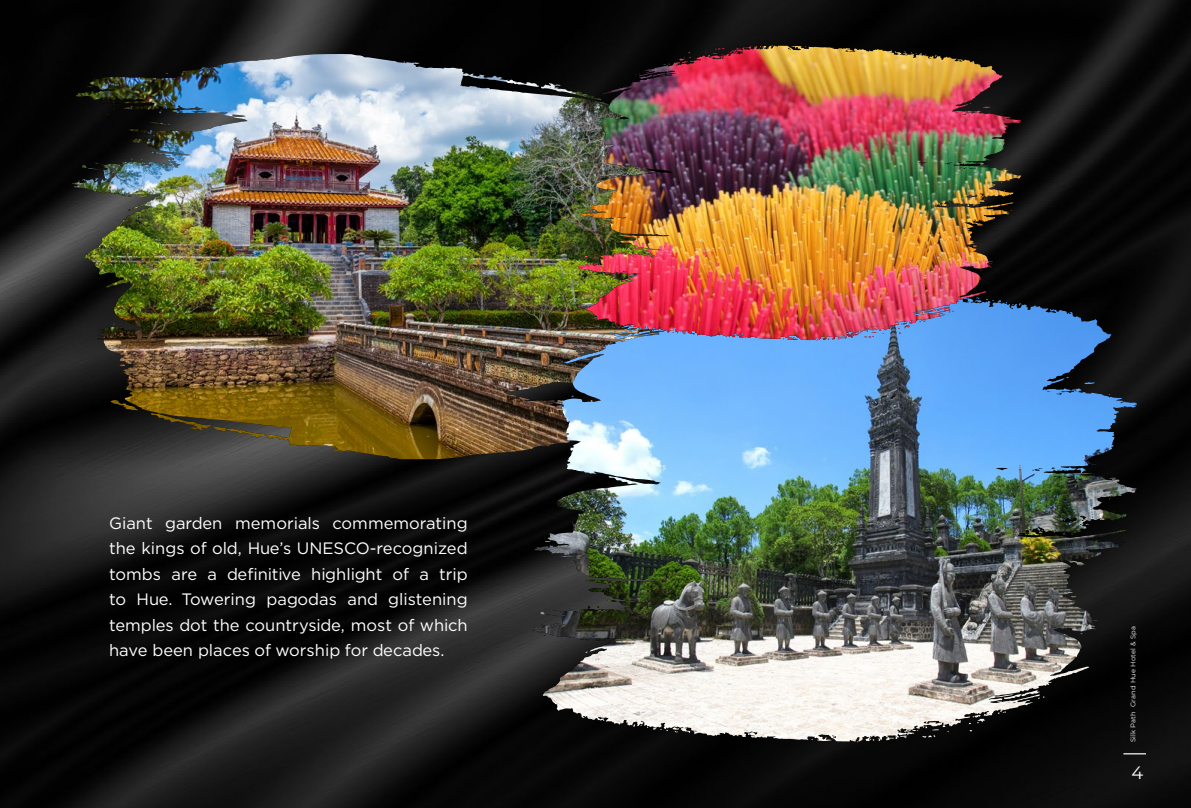
<style>
.page{position:relative;width:1191px;height:808px;background:#fff}
.page>*{position:absolute;margin:0;border:0;box-sizing:border-box;transform-origin:0 0}
.t1{font:17.85px "Montserrat";color:#fff}
.t2{font:16.5px/25.5px "Gotham";color:#fff;text-align:justify}
.t3{font:6.75px "Montserrat";letter-spacing:.025em;color:#fff}
</style>
<div class="page">
<img style="left:0;top:0;width:1191px;height:808px">
<img style="left:72px;top:54px;width:505px;height:406px">
<img style="left:76px;top:54px;width:261px;height:46px">
<img style="left:530px;top:288px;width:607px;height:454px">
<img style="left:577px;top:45px;width:444px;height:296px">
<img style="left:735px;top:45px;width:43px;height:6px">
<svg style="left:1123px;top:753px;width:23px;height:1px"></svg>
<p class="t2" style="left:109px;top:509px;width:360px">Giant garden memorials commemorating the kings of old, Hue’s UNESCO-recognized tombs are a definitive highlight of a trip to Hue. Towering pagodas and glistening temples dot the countryside, most of which have been places of worship for decades.</p>
<p class="t3" style="left:1128px;top:742px;width:118px;rotate:-90deg">Silk Path Grand Hue Hotel &amp; Spa</p>
<p class="t1" style="left:1131px;top:760px;width:13px">4</p>
</div>
